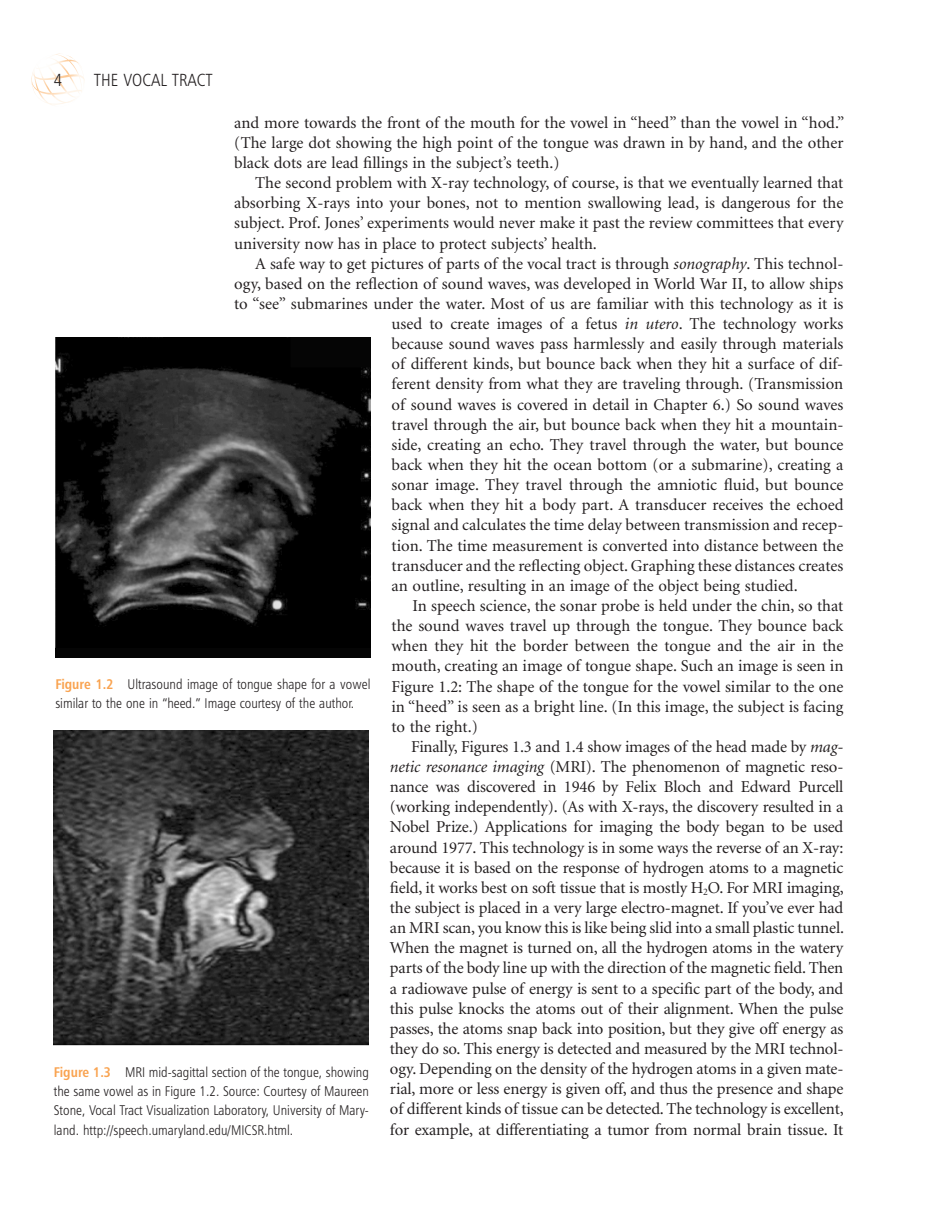
<style>
.page{position:relative;width:938px;height:1221px;background:#fff}
.page>*{position:absolute;margin:0;border:0;box-sizing:border-box;transform-origin:0 0}
.t1{font:17.5px "Humanist 777 BT Light Condensed B";color:#231f20}
.t2{font:16.62px/20.1px "Minion";color:#231f20;text-align:justify}
.t3{font:14px/19.2px "Humanist 777 BT Light Condensed B";color:#231f20}
.s1{font-style:italic}
.s2{font-family:"Humanist 777 BT Bold Condensed B";color:#f9a350}
</style>
<div class="page">
<svg style="left:32px;top:54px;width:47px;height:51px"></svg>
<img style="left:55px;top:338px;width:315px;height:319px">
<img style="left:54px;top:730px;width:315px;height:315px">
<p class="t1" style="left:54px;top:73px;width:10px">4</p>
<p class="t1" style="left:94px;top:73px;width:121px">THE VOCAL TRACT</p>
<p class="t2" style="left:234px;top:114px;width:611px">and more towards the front of the mouth for the vowel in “ heed ” than the vowel in “ hod.” (The large dot showing the high point of the tongue was drawn in by hand, and the other black dots are lead fillings in the subject ’ s teeth.)</p>
<p class="t2" style="left:234px;top:174px;width:611px;text-indent:21px">The second problem with X - ray technology, of course, is that we eventually learned that absorbing X - rays into your bones, not to mention swallowing lead, is dangerous for the subject. Prof. Jones ’ experiments would never make it past the review committees that every university now has in place to protect subjects ’ health.</p>
<p class="t2" style="left:255px;top:255px;width:589px">A safe way to get pictures of parts of the vocal tract is through <span class="s1">sonography</span> . This technol-</p>
<p class="t2" style="left:234px;top:275px;width:610px">ogy, based on the reflection of sound waves, was developed in World War II, to allow ships</p>
<p class="t2" style="left:234px;top:295px;width:610px">to “ see ” submarines under the water. Most of us are familiar with this technology as it is</p>
<p class="t2" style="left:391px;top:315px;width:453px">used to create images of a fetus <span class="s1">in utero</span> . The technology works</p>
<p class="t2" style="left:391px;top:335px;width:453px">because sound waves pass harmlessly and easily through materials</p>
<p class="t2" style="left:391px;top:355px;width:453px">of different kinds, but bounce back when they hit a surface of dif-</p>
<p class="t2" style="left:391px;top:375px;width:453px">ferent density from what they are traveling through. (Transmission</p>
<p class="t2" style="left:391px;top:395px;width:453px">of sound waves is covered in detail in Chapter 6 .) So sound waves</p>
<p class="t2" style="left:391px;top:416px;width:453px">travel through the air, but bounce back when they hit a mountain-</p>
<p class="t2" style="left:391px;top:436px;width:453px">side, creating an echo. They travel through the water, but bounce</p>
<p class="t2" style="left:391px;top:456px;width:453px">back when they hit the ocean bottom (or a submarine), creating a</p>
<p class="t2" style="left:391px;top:476px;width:453px">sonar image. They travel through the amniotic fluid, but bounce</p>
<p class="t2" style="left:391px;top:496px;width:453px">back when they hit a body part. A transducer receives the echoed</p>
<p class="t2" style="left:391px;top:516px;width:453px">signal and calculates the time delay between transmission and recep-</p>
<p class="t2" style="left:391px;top:536px;width:453px">tion. The time measurement is converted into distance between the</p>
<p class="t2" style="left:391px;top:556px;width:453px">transducer and the reflecting object. Graphing these distances creates</p>
<p class="t2" style="left:391px;top:577px;width:408px">an outline, resulting in an image of the object being studied.</p>
<p class="t2" style="left:412px;top:597px;width:432px">In speech science, the sonar probe is held under the chin, so that</p>
<p class="t2" style="left:391px;top:617px;width:453px">the sound waves travel up through the tongue. They bounce back</p>
<p class="t2" style="left:391px;top:637px;width:453px">when they hit the border between the tongue and the air in the</p>
<p class="t2" style="left:391px;top:657px;width:453px">mouth, creating an image of tongue shape. Such an image is seen in</p>
<p class="t2" style="left:391px;top:677px;width:453px">Figure 1.2 : The shape of the tongue for the vowel similar to the one</p>
<p class="t2" style="left:391px;top:697px;width:453px">in “ heed ” is seen as a bright line. (In this image, the subject is facing</p>
<p class="t2" style="left:391px;top:717px;width:88px">to the right.)</p>
<p class="t2" style="left:411px;top:738px;width:434px">Finally, Figures 1.3 and 1.4 show images of the head made by <span class="s1">mag-</span></p>
<p class="t2" style="left:390px;top:758px;width:455px"><span class="s1">netic resonance imaging</span> (MRI). The phenomenon of magnetic reso-</p>
<p class="t2" style="left:390px;top:778px;width:455px">nance was discovered in 1946 by Felix Bloch and Edward Purcell</p>
<p class="t2" style="left:390px;top:798px;width:455px">(working independently). (As with X - rays, the discovery resulted in a</p>
<p class="t2" style="left:390px;top:818px;width:455px">Nobel Prize.) Applications for imaging the body began to be used</p>
<p class="t2" style="left:390px;top:838px;width:455px">around 1977. This technology is in some ways the reverse of an X - ray:</p>
<p class="t2" style="left:390px;top:858px;width:455px">because it is based on the response of hydrogen atoms to a magnetic</p>
<p class="t2" style="left:390px;top:878px;width:455px">field, it works best on soft tissue that is mostly H <sub>2</sub> O. For MRI imaging,</p>
<p class="t2" style="left:390px;top:899px;width:455px">the subject is placed in a very large electro - magnet. If you ’ ve ever had</p>
<p class="t2" style="left:390px;top:919px;width:455px">an MRI scan, you know this is like being slid into a small plastic tunnel.</p>
<p class="t2" style="left:390px;top:939px;width:455px">When the magnet is turned on, all the hydrogen atoms in the watery</p>
<p class="t2" style="left:390px;top:959px;width:455px">parts of the body line up with the direction of the magnetic field. Then</p>
<p class="t2" style="left:390px;top:979px;width:455px">a radiowave pulse of energy is sent to a specific part of the body, and</p>
<p class="t2" style="left:390px;top:999px;width:455px">this pulse knocks the atoms out of their alignment. When the pulse</p>
<p class="t2" style="left:390px;top:1019px;width:455px">passes, the atoms snap back into position, but they give off energy as</p>
<p class="t2" style="left:390px;top:1039px;width:455px">they do so. This energy is detected and measured by the MRI technol-</p>
<p class="t2" style="left:390px;top:1060px;width:455px">ogy. Depending on the density of the hydrogen atoms in a given mate-</p>
<p class="t2" style="left:390px;top:1080px;width:455px">rial, more or less energy is given off, and thus the presence and shape</p>
<p class="t2" style="left:390px;top:1100px;width:455px">of different kinds of tissue can be detected. The technology is excellent,</p>
<p class="t2" style="left:390px;top:1120px;width:455px">for example, at differentiating a tumor from normal brain tissue. It</p>
<p class="t3" style="left:55px;top:675px;width:317px"><span class="s2">Figure 1.2</span> Ultrasound image of tongue shape for a vowel similar to the one in “ heed. ” Image courtesy of the author.</p>
<p class="t3" style="left:54px;top:1063px;width:317px;text-align:justify"><span class="s2">Figure 1.3</span> MRI mid - sagittal section of the tongue, showing the same vowel as in Figure 1.2 . Source: Courtesy of Maureen Stone, Vocal Tract Visualization Laboratory, University of Mary&shy;land. http://speech.umaryland.edu/MICSR.html.</p>
</div>
